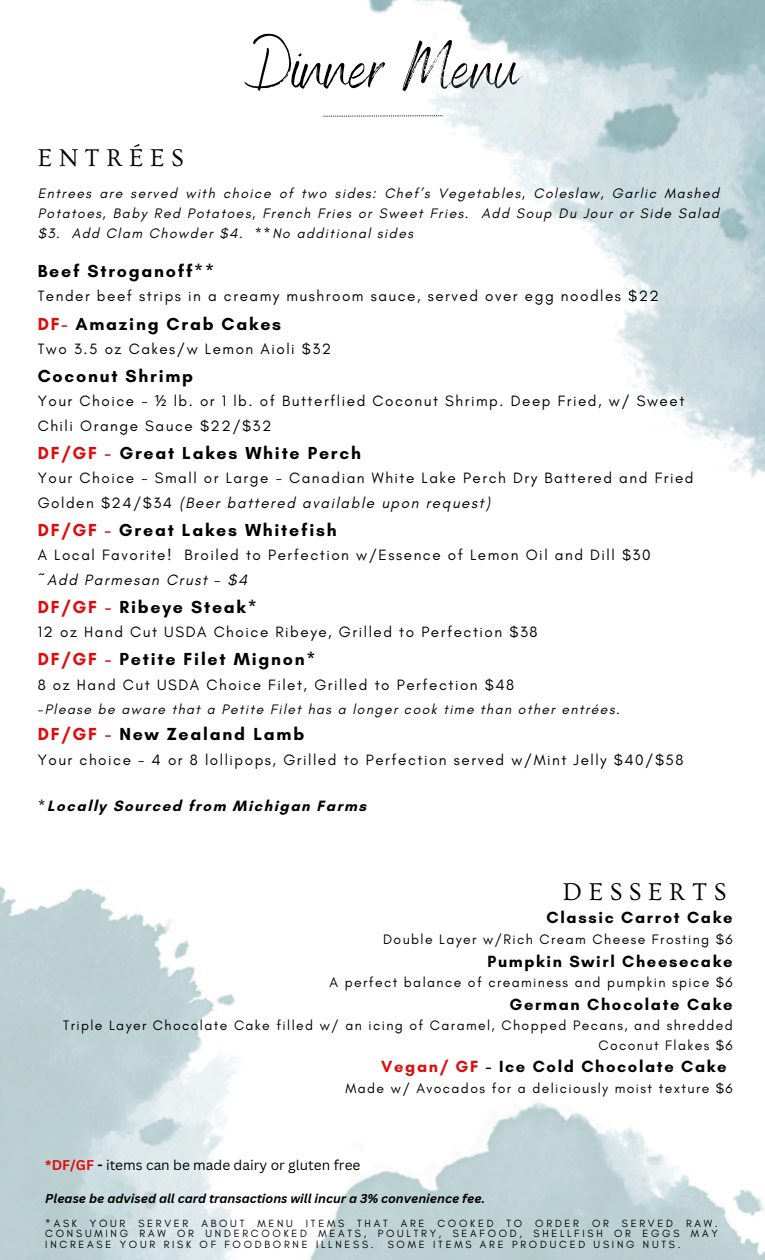
<style>
.page{position:relative;width:765px;height:1260px;background:#fff}
.page>*{position:absolute;margin:0;border:0;box-sizing:border-box;transform-origin:0 0}
.t1{font:67.25px "Benedict";color:#000}
.t2{font:25.5px "Ovo";letter-spacing:.26em;color:#000}
.t3{font:700 17.75px "Glacial Indifference";letter-spacing:.1em;color:#000}
.t4{font:700 16.5px "Glacial Indifference";letter-spacing:.1em;color:#000}
.t5{font:15.25px/24.4px "Glacial Indifference";letter-spacing:.1em;color:#000}
.t6{font:700 15.25px "Glacial Indifference";letter-spacing:.1em;color:#000}
.t7{font:italic 14px/19.8px "Glacial Indifference";letter-spacing:.1em;color:#000;text-align:justify}
.t8{font:14px/19.8px "Glacial Indifference";letter-spacing:.1em;color:#000;text-align:right}
.t9{font:13.75px "Canva Sans";color:#000}
.t10{font:italic 700 12.5px "Canva Sans";color:#000}
.t11{font:10.62px/10.6px "Glacial Indifference";letter-spacing:.26em;color:#000;text-align:justify}
.s1{color:#df0b0b}
.s2{font-family:"Noto Sans"}
.s3{font-style:italic}
.s4{font-style:normal}
.s5{font-weight:400;font-style:italic}
.s6{font-weight:700;color:#df0b0b}
.s7{font-weight:700}
</style>
<div class="page">
<img style="left:368px;top:0;width:397px;height:479px">
<img style="left:0;top:885px;width:765px;height:375px">
<svg style="left:322px;top:115px;width:121px;height:2px"></svg>
<p class="t2" style="left:38px;top:144px;width:148px">ENTRÉES</p>
<p class="t1" style="left:245px;top:24px;width:277px">Dinner Menu</p>
<h3 class="t7" style="left:38px;top:184px;width:683px">Entrees are served with choice of two sides: Chef’s Vegetables, Coleslaw, Garlic Mashed Potatoes, Baby Red Potatoes, French Fries or Sweet Fries. Add Soup Du Jour or Side Salad $3. Add Clam Chowder $4. **No additional sides</h3>
<h1 class="t3" style="left:38px;top:260px;width:178px">Beef Stroganoff**</h1>
<h1 class="t5" style="left:38px;top:284px;width:623px">Tender beef strips in a creamy mushroom sauce, served over egg noodles $22</h1>
<h1 class="t3" style="left:38px;top:313px;width:245px"><span class="s1">DF-</span> Amazing Crab Cakes</h1>
<h1 class="t5" style="left:38px;top:336px;width:295px">Two 3.5 oz Cakes/w Lemon Aioli $32</h1>
<h1 class="t3" style="left:38px;top:365px;width:157px">Coconut Shrimp</h1>
<h1 class="t5" style="left:38px;top:389px;width:648px">Your Choice - <span class="s2">½</span> lb. or 1 lb. of Butterflied Coconut Shrimp. Deep Fried, w/ Sweet<br>Chili Orange Sauce $22/$32</h1>
<h1 class="t3" style="left:38px;top:442px;width:325px"><span class="s1">DF/GF -</span> Great Lakes White Perch</h1>
<h1 class="t5" style="left:38px;top:466px;width:657px">Your Choice - Small or Large - Canadian White Lake Perch Dry Battered and Fried<br>Golden $24/$34 <span class="s3">(Beer battered available upon request)</span></h1>
<h1 class="t3" style="left:38px;top:519px;width:301px"><span class="s1">DF/GF -</span> Great Lakes Whitefish</h1>
<h1 class="t5" style="left:38px;top:543px;width:614px">A Local Favorite! Broiled to Perfection w/Essence of Lemon Oil and Dill $30 ~<span class="s3">Add Parmesan Crust - $4</span></h1>
<h1 class="t3" style="left:38px;top:596px;width:221px"><span class="s1">DF/GF -</span> Ribeye Steak*</h1>
<h1 class="t5" style="left:38px;top:620px;width:501px">12 oz Hand Cut USDA Choice Ribeye, Grilled to Perfection $38</h1>
<h1 class="t3" style="left:38px;top:648px;width:279px"><span class="s1">DF/GF -</span> Petite Filet Mignon*</h1>
<h1 class="t5" style="left:38px;top:672px;width:478px">8 oz Hand Cut USDA Choice Filet, Grilled to Perfection $48</h1>
<h1 class="t7" style="left:38px;top:699px;width:584px"><span class="s4">-</span>Please be aware that a Petite Filet has a longer cook time than other entrées.</h1>
<h1 class="t3" style="left:38px;top:723px;width:268px"><span class="s1">DF/GF -</span> New Zealand Lamb</h1>
<p class="t5" style="left:38px;top:747px;width:647px">Your choice - 4 or 8 lollipops, Grilled to Perfection served w/Mint Jelly $40/$58</p>
<p class="t6" style="left:38px;top:797px;width:330px"><span class="s5">*</span>Locally Sourced from Michigan Farms</p>
<h3 class="t2" style="left:563px;top:878px;width:165px">DESSERTS</h3>
<h3 class="t4" style="left:547px;top:908px;width:187px">Classic Carrot Cake</h3>
<h3 class="t8" style="left:383px;top:929px;width:351px">Double Layer w/Rich Cream Cheese Frosting $6</h3>
<h3 class="t4" style="left:488px;top:951px;width:247px">Pumpkin Swirl Cheesecake</h3>
<h3 class="t8" style="left:330px;top:972px;width:405px">A perfect balance of creaminess and pumpkin spice $6</h3>
<h3 class="t4" style="left:510px;top:994px;width:224px">German Chocolate Cake</h3>
<h3 class="t8" style="left:63px;top:1015px;width:671px">Triple Layer Chocolate Cake filled w/ an icing of Caramel, Chopped Pecans, and shredded<br>Coconut Flakes $6</h3>
<h3 class="t4" style="left:381px;top:1057px;width:347px"><span class="s1">Vegan/ GF</span> - Ice Cold Chocolate Cake</h3>
<h3 class="t8" style="left:346px;top:1078px;width:389px">Made w/ Avocados for a deliciously moist texture $6</h3>
<p class="t9" style="left:45px;top:1155px;width:317px"><span class="s6">*DF/GF</span> <span class="s7">-</span> items can be made dairy or gluten free</p>
<h3 class="t10" style="left:45px;top:1190px;width:441px">Please be advised all card transactions will incur a 3% convenience fee.</h3>
<p class="t11" style="left:45px;top:1217px;width:674px">*ASK YOUR SERVER ABOUT MENU ITEMS THAT ARE COOKED TO ORDER OR SERVED RAW.<br>CONSUMING RAW OR UNDERCOOKED MEATS, POULTRY, SEAFOOD, SHELLFISH OR EGGS MAY INCREASE YOUR RISK OF FOODBORNE ILLNESS.</p>
<p class="t11" style="left:388px;top:1239px;width:294px">SOME ITEMS ARE PRODUCED USING NUTS.</p>
</div>
